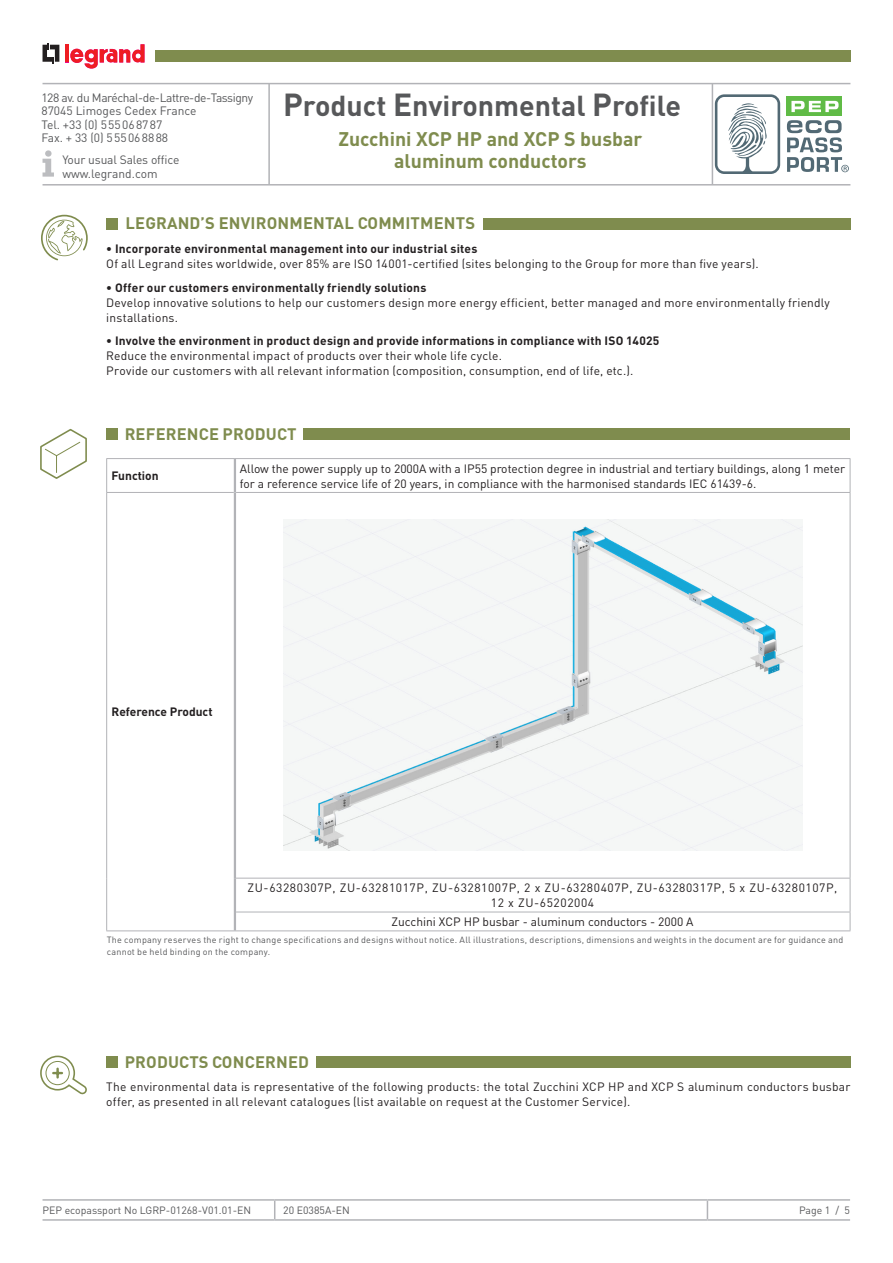
<style>
.page{position:relative;width:893px;height:1263px;background:#fff}
.page>*{position:absolute;margin:0;border:0;box-sizing:border-box;transform-origin:0 0}
.t1{font:700 28.5px "DIN Pro";color:#57585a}
.t2{font:700 19.5px/22.5px "DIN Pro";color:#7f8c4e;text-align:center}
.t3{font:700 16.5px "DIN Pro";letter-spacing:.01em;color:#7f8c4e}
.t4{font:12px/15px "DIN Pro";letter-spacing:.015em;color:#231f20}
.t5{font:700 12px "DIN Pro";letter-spacing:.015em;color:#231f20}
.t6{font:12px/13.5px "DIN Pro";letter-spacing:-.01em;color:#57585a}
.t7{font:12px/15px "DIN Pro";letter-spacing:.05em;color:#231f20;text-align:center}
.t8{font:10.5px "DIN Pro";color:#57585a}
.t9{font:9px/12px "DIN Pro";letter-spacing:.025em;color:#57585a}
.s1{font-size:31.5px}
</style>
<div class="page">
<hr style="left:43px;top:1199px;width:232px;height:2px;background:#b2b3b7">
<hr style="left:275px;top:1199px;width:432px;height:2px;background:#b2b3b7">
<svg style="left:274px;top:1201px;width:1px;height:18px"></svg>
<hr style="left:707px;top:1199px;width:143px;height:2px;background:#b2b3b7">
<svg style="left:707px;top:1201px;width:1px;height:18px"></svg>
<hr style="left:43px;top:1219px;width:232px;height:2px;background:#b2b3b7">
<hr style="left:275px;top:1219px;width:432px;height:2px;background:#b2b3b7">
<hr style="left:707px;top:1219px;width:143px;height:2px;background:#b2b3b7">
<div style="left:786px;top:97px;width:56px;height:19px;background:#60bb46"></div>
<svg style="left:791px;top:101px;width:47px;height:11px"></svg>
<svg style="left:715px;top:94px;width:65px;height:80px"></svg>
<svg style="left:787px;top:120px;width:62px;height:52px"></svg>
<hr style="left:43px;top:83px;width:807px;height:1px;background:#b2b3b7">
<hr style="left:43px;top:184px;width:807px;height:2px;background:#b2b3b7">
<hr style="left:268px;top:84px;width:2px;height:100px;background:#b2b3b7">
<hr style="left:712px;top:84px;width:1px;height:100px;background:#b2b3b7">
<div style="left:155px;top:50px;width:695px;height:12px;background:#7f8c4e"></div>
<svg style="left:43px;top:150px;width:11px;height:27px"></svg>
<svg style="left:41px;top:215px;width:47px;height:45px"></svg>
<div style="left:106px;top:218px;width:12px;height:11px;background:#7f8c4e"></div>
<div style="left:483px;top:218px;width:367px;height:11px;background:#7f8c4e"></div>
<svg style="left:43px;top:43px;width:16px;height:20px"></svg>
<svg style="left:65px;top:44px;width:4px;height:19px"></svg>
<hr style="left:65px;top:44px;width:3px;height:18px;background:#ee1d23">
<svg style="left:70px;top:44px;width:75px;height:25px"></svg>
<div style="left:106px;top:1056px;width:12px;height:12px;background:#7f8c4e"></div>
<div style="left:316px;top:1056px;width:534px;height:12px;background:#7f8c4e"></div>
<div style="left:106px;top:428px;width:12px;height:12px;background:#7f8c4e"></div>
<div style="left:303px;top:428px;width:547px;height:12px;background:#7f8c4e"></div>
<hr style="left:106px;top:458px;width:129px;height:1px;background:#b2b3b7">
<hr style="left:106px;top:459px;width:1px;height:33px;background:#b2b3b7">
<hr style="left:106px;top:492px;width:128px;height:1px;background:#b2b3b7">
<hr style="left:106px;top:493px;width:1px;height:385px;background:#b2b3b7">
<hr style="left:106px;top:878px;width:1px;height:34px;background:#b2b3b7">
<svg style="left:106px;top:912px;width:1px;height:18px"></svg>
<hr style="left:106px;top:930px;width:129px;height:1px;background:#b2b3b7">
<hr style="left:235px;top:930px;width:615px;height:1px;background:#b2b3b7">
<hr style="left:235px;top:458px;width:615px;height:1px;background:#b2b3b7">
<hr style="left:850px;top:459px;width:1px;height:33px;background:#b2b3b7">
<hr style="left:236px;top:492px;width:614px;height:1px;background:#b2b3b7">
<hr style="left:850px;top:493px;width:1px;height:385px;background:#b2b3b7">
<hr style="left:236px;top:878px;width:614px;height:1px;background:#b2b3b7">
<hr style="left:850px;top:878px;width:1px;height:34px;background:#b2b3b7">
<hr style="left:236px;top:912px;width:614px;height:1px;background:#b2b3b7">
<svg style="left:850px;top:912px;width:1px;height:18px"></svg>
<hr style="left:234px;top:459px;width:2px;height:33px;background:#b2b3b7">
<hr style="left:234px;top:492px;width:2px;height:386px;background:#b2b3b7">
<hr style="left:234px;top:878px;width:2px;height:34px;background:#b2b3b7">
<svg style="left:234px;top:912px;width:2px;height:18px"></svg>
<img style="left:284px;top:520px;width:519px;height:330px">
<svg style="left:40px;top:429px;width:47px;height:50px"></svg>
<svg style="left:40px;top:1055px;width:47px;height:39px"></svg>
<p class="t6" style="left:41px;top:90px;width:213px">128 av. du Maréchal-de-Lattre-de-Tassigny<br>87045 Limoges Cedex France<br>Tel. +33 (0) 555068787<br>Fax. + 33 (0) 555068888</p>
<p class="t6" style="left:62px;top:153px;width:118px">Your usual Sales office www.legrand.com</p>
<h1 class="t1" style="left:283px;top:86px;width:399px"><span class="s1">P</span>roduct <span class="s1">E</span>nvironmental <span class="s1">P</span>rofile</h1>
<h2 class="t2" style="left:338px;top:127px;width:305px">Zucchini XCP HP and XCP S busbar aluminum conductors</h2>
<h3 class="t3" style="left:126px;top:212px;width:351px">LEGRAND’S ENVIRONMENTAL COMMITMENTS</h3>
<p class="t5" style="left:106px;top:240px;width:373px">• Incorporate environmental management into our industrial sites</p>
<p class="t4" style="left:106px;top:256px;width:654px">Of all Legrand sites worldwide, over 85% are ISO 14001-certified (sites belonging to the Group for more than five years).</p>
<p class="t5" style="left:106px;top:279px;width:322px">• Offer our customers environmentally friendly solutions</p>
<p class="t4" style="left:106px;top:294px;width:725px">Develop innovative solutions to help our customers design more energy efficient, better managed and more environmentally friendly installations.</p>
<p class="t5" style="left:106px;top:332px;width:555px">• Involve the environment in product design and provide informations in compliance with ISO 14025</p>
<p class="t4" style="left:106px;top:348px;width:529px">Reduce the environmental impact of products over their whole life cycle.<br>Provide our customers with all relevant information (composition, consumption, end of life, etc.).</p>
<p class="t3" style="left:125px;top:423px;width:173px">REFERENCE PRODUCT</p>
<p class="t5" style="left:112px;top:468px;width:49px">Function</p>
<p class="t4" style="left:240px;top:460px;width:607px">Allow the power supply up to 2000A with a IP55 protection degree in industrial and tertiary buildings, along 1 meter for a reference service life of 20 years, in compliance with the harmonised standards IEC 61439-6.</p>
<p class="t5" style="left:112px;top:704px;width:103px">Reference Product</p>
<p class="t7" style="left:248px;top:880px;width:591px">ZU-63280307P, ZU-63281017P, ZU-63281007P, 2 x ZU-63280407P, ZU-63280317P, 5 x ZU-63280107P,<br>12 x ZU-65202004</p>
<p class="t4" style="left:391px;top:914px;width:304px">Zucchini XCP HP busbar - aluminum conductors - 2000 A</p>
<p class="t9" style="left:107px;top:933px;width:738px">The company reserves the right to change specifications and designs without notice. All illustrations, descriptions, dimensions and weights in the document are for guidance and cannot be held binding on the company.</p>
<p class="t3" style="left:125px;top:1050px;width:186px">PRODUCTS CONCERNED</p>
<p class="t4" style="left:106px;top:1079px;width:746px">The environmental data is representative of the following products: the total Zucchini XCP HP and XCP S aluminum conductors busbar offer, as presented in all relevant catalogues (list available on request at the Customer Service).</p>
<p class="t8" style="left:43px;top:1203px;width:210px">PEP ecopassport No LGRP-01268-V01.01-EN</p>
<p class="t8" style="left:283px;top:1203px;width:68px">20 E0385A-EN</p>
<p class="t8" style="left:799px;top:1203px;width:53px">Page 1 / 5</p>
</div>
